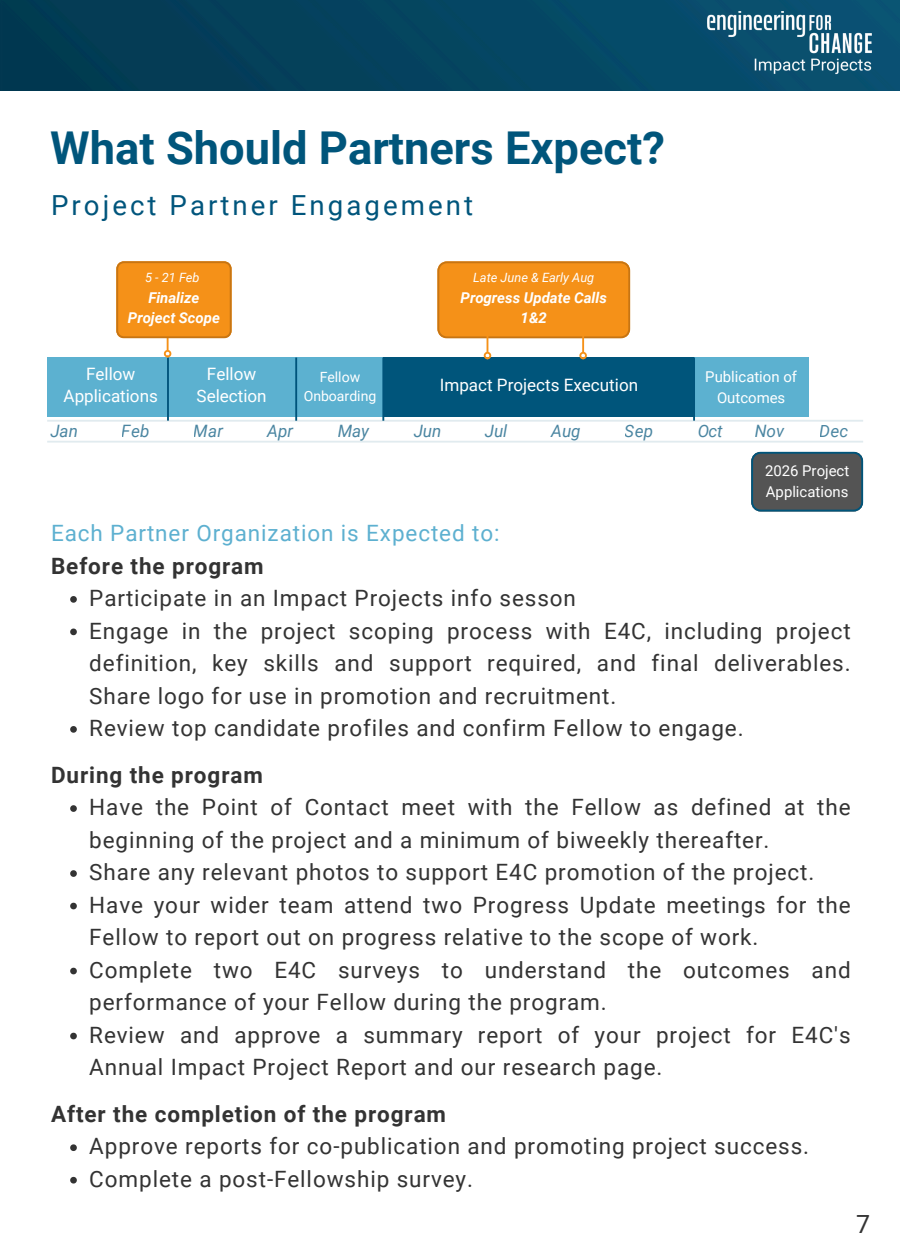
<style>
.page{position:relative;width:900px;height:1260px;background:#fff}
.page>*{position:absolute;margin:0;border:0;box-sizing:border-box;transform-origin:0 0}
.t1{font:700 45.25px "Roboto";color:#00557b}
.t2{font:27.75px "Roboto";letter-spacing:.11em;color:#00557c}
.t3{font:25px "Roboto";color:#333}
.t4{font:22.5px/32.5px "Roboto";letter-spacing:.04em;color:#333}
.t5{font:22.5px/32.5px "Roboto";letter-spacing:.04em;color:#5db0d0}
.t6{font:700 22.5px "Roboto";letter-spacing:.04em;color:#333}
.t7{font:17px/22.5px "Roboto";color:#fff;text-align:center}
.t8{font:italic 17px "Roboto";color:#00547b}
.t9{font:15px/20.5px "Roboto";color:#fff;text-align:center}
.t10{font:italic 700 15px/20.5px "Roboto";color:#fff;text-align:center}
.t11{font:14px/18.8px "Roboto";color:#fff;text-align:center}
.t12{font:italic 12.75px "Roboto";color:#fff}
.s1{font-weight:700;color:#333}
</style>
<div class="page">
<img style="left:0;top:0;width:900px;height:90px">
<img style="left:708px;top:11px;width:163px;height:64px">
<svg style="left:70px;top:596px;width:7px;height:7px"></svg>
<svg style="left:70px;top:629px;width:7px;height:6px"></svg>
<svg style="left:70px;top:726px;width:7px;height:7px"></svg>
<svg style="left:70px;top:805px;width:7px;height:7px"></svg>
<svg style="left:70px;top:870px;width:7px;height:7px"></svg>
<svg style="left:70px;top:903px;width:7px;height:6px"></svg>
<svg style="left:70px;top:968px;width:7px;height:6px"></svg>
<svg style="left:70px;top:1033px;width:7px;height:6px"></svg>
<svg style="left:70px;top:1144px;width:7px;height:7px"></svg>
<svg style="left:70px;top:1177px;width:7px;height:7px"></svg>
<hr style="left:47px;top:420px;width:816px;height:2px;background:#00557b">
<hr style="left:47px;top:441px;width:816px;height:2px;background:#00557b">
<div style="left:47px;top:357px;width:127px;height:60px;background:#5cb1d0"></div>
<div style="left:167px;top:357px;width:129px;height:60px;background:#5cb1d0"></div>
<div style="left:296px;top:358px;width:88px;height:59px;background:#5cb1d0"></div>
<div style="left:384px;top:358px;width:310px;height:59px;background:#00557b"></div>
<div style="left:694px;top:358px;width:114px;height:59px;background:#5cb1d0"></div>
<svg style="left:751px;top:452px;width:112px;height:60px;background:#4f5659"></svg>
<hr style="left:167px;top:357px;width:2px;height:64px;background:#00547b">
<hr style="left:295px;top:358px;width:2px;height:63px;background:#00547b">
<hr style="left:382px;top:358px;width:2px;height:63px;background:#00547b">
<hr style="left:693px;top:357px;width:2px;height:64px;background:#00547b">
<svg style="left:437px;top:261px;width:193px;height:91px;background:#f4a03b"></svg>
<div style="left:484px;top:352px;width:7px;height:7px;border:2px solid #f59118;border-radius:50%"></div>
<hr style="left:582px;top:329px;width:2px;height:23px;background:#f59118">
<div style="left:579px;top:352px;width:8px;height:7px;border:2px solid #f59118;border-radius:50%"></div>
<hr style="left:167px;top:327px;width:2px;height:23px;background:#f59118">
<div style="left:164px;top:350px;width:7px;height:7px;border:2px solid #f59118;border-radius:50%"></div>
<svg style="left:116px;top:261px;width:116px;height:77px;background:#f18f19"></svg>
<p class="t1" style="left:50px;top:122px;width:616px">What Should Partners Expect?</p>
<p class="t2" style="left:51px;top:189px;width:424px">Project Partner Engagement</p>
<h5 class="t12" style="left:145px;top:270px;width:56px">5 - 21 Feb</h5>
<h5 class="t10" style="left:128px;top:287px;width:93px">Finalize<br>Project Scope</h5>
<h5 class="t12" style="left:473px;top:270px;width:123px">Late June &amp; Early Aug</h5>
<h5 class="t10" style="left:461px;top:287px;width:148px">Progress Update Calls<br>1&amp;2</h5>
<p class="t7" style="left:64px;top:363px;width:96px">Fellow<br>Applications</p>
<p class="t7" style="left:197px;top:363px;width:72px">Fellow<br>Selection</p>
<h5 class="t11" style="left:304px;top:368px;width:74px">Fellow<br>Onboarding</h5>
<p class="t7" style="left:440px;top:374px;width:200px">Impact Projects Execution</p>
<p class="t9" style="left:705px;top:367px;width:93px">Publication of<br>Outcomes</p>
<p class="t8" style="left:50px;top:421px;width:29px">Jan</p>
<p class="t8" style="left:122px;top:421px;width:29px">Feb</p>
<p class="t8" style="left:194px;top:421px;width:31px">Mar</p>
<p class="t8" style="left:267px;top:421px;width:27px">Apr</p>
<p class="t8" style="left:338px;top:421px;width:33px">May</p>
<p class="t8" style="left:414px;top:421px;width:29px">Jun</p>
<p class="t8" style="left:485px;top:421px;width:24px">Jul</p>
<p class="t8" style="left:551px;top:421px;width:31px">Aug</p>
<p class="t8" style="left:625px;top:421px;width:30px">Sep</p>
<p class="t8" style="left:697px;top:421px;width:27px">Oct</p>
<p class="t8" style="left:755px;top:421px;width:31px">Nov</p>
<p class="t8" style="left:820px;top:421px;width:30px">Dec</p>
<h5 class="t9" style="left:765px;top:461px;width:86px;text-align:left">2026 Project<br>Applications</h5>
<p class="t5" style="left:51px;top:517px;width:450px">Each Partner Organization is Expected to:<br><span class="s1">Before the program</span></p>
<p class="t4" style="left:89px;top:582px;width:488px">Participate in an Impact Projects info sesson</p>
<h1 class="t4" style="left:89px;top:615px;width:763px;text-align:justify">Engage in the project scoping process with E4C, including project definition, key skills and support required, and final deliverables.<br>Share logo for use in promotion and recruitment.</h1>
<h2 class="t4" style="left:89px;top:712px;width:656px">Review top candidate profiles and confirm Fellow to engage.</h2>
<p class="t6" style="left:51px;top:762px;width:213px">During the program</p>
<p class="t4" style="left:89px;top:791px;width:763px">Have the Point of Contact meet with the Fellow as defined at the beginning of the project and a minimum of biweekly thereafter.</p>
<p class="t4" style="left:89px;top:856px;width:727px">Share any relevant photos to support E4C promotion of the project.</p>
<p class="t4" style="left:89px;top:889px;width:763px">Have your wider team attend two Progress Update meetings for the<br>Fellow to report out on progress relative to the scope of work.</p>
<p class="t4" style="left:89px;top:954px;width:763px">Complete two E4C surveys to understand the outcomes and performance of your Fellow during the program.</p>
<p class="t4" style="left:89px;top:1019px;width:763px">Review and approve a summary report of your project for E4C's<br>Annual Impact Project Report and our research page.</p>
<p class="t6" style="left:51px;top:1101px;width:397px">After the completion of the program</p>
<h5 class="t4" style="left:89px;top:1130px;width:721px">Approve reports for co-publication and promoting project success.</h5>
<h5 class="t4" style="left:89px;top:1163px;width:385px">Complete a post-Fellowship survey.</h5>
<p class="t3" style="left:856px;top:1210px;width:16px">7</p>
</div>
